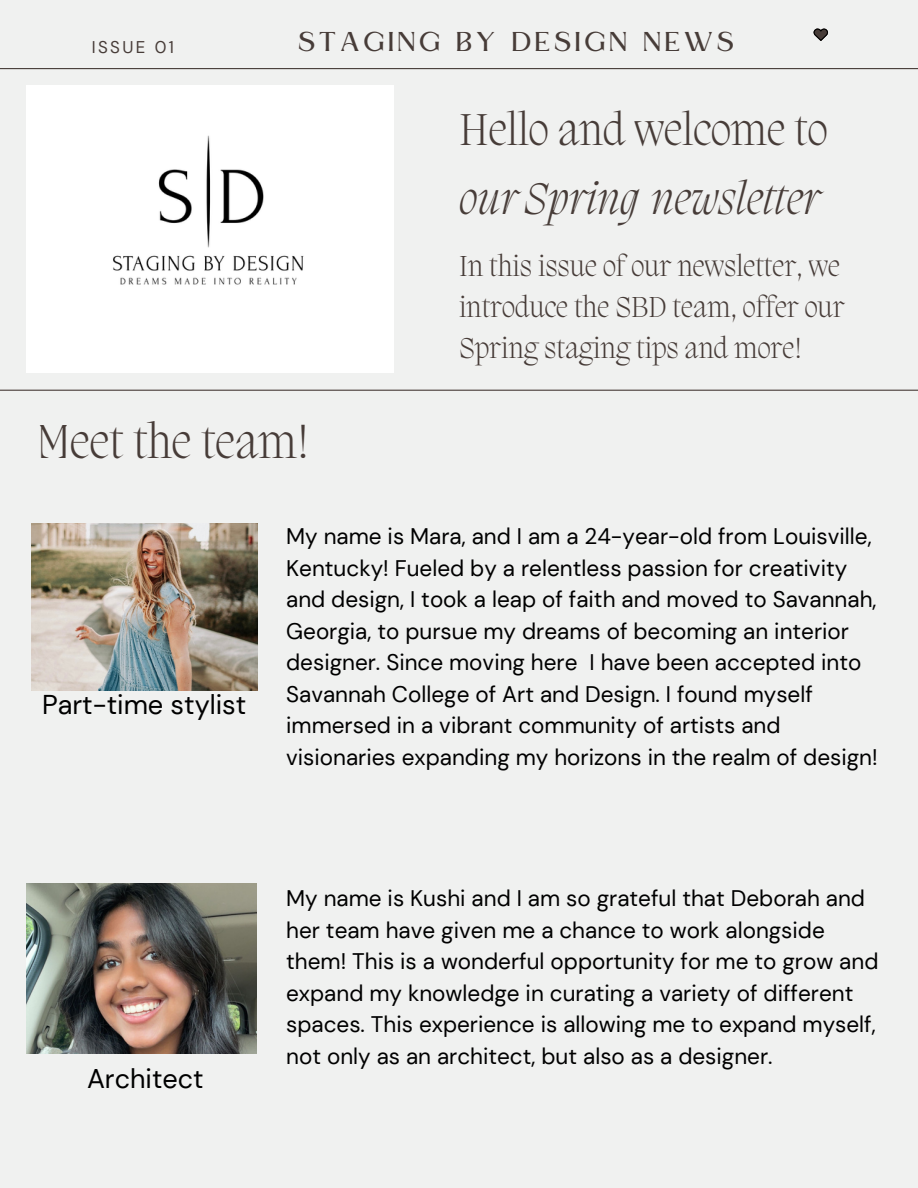
<style>
.page{position:relative;width:918px;height:1188px;background:#f0f1f0}
.page>*{position:absolute;margin:0;border:0;box-sizing:border-box;transform-origin:0 0}
.t1{font:200 48.9px "Migra";color:#473c38}
.t2{font:italic 200 45.75px "Migra";color:#473c38}
.t3{font:200 45.75px "Migra";color:#473c38}
.t4{font:200 29.7px/41px "Migra";color:#473c38}
.t5{font:27.15px "DM Sans";color:#000}
.t6{font:27px "DM Sans";color:#000}
.t7{font:25.35px "Kingred Serif";letter-spacing:.14em;color:#473c38}
.t8{font:22.5px/31.5px "DM Sans";color:#000}
.t9{font:16.95px "DM Sans";letter-spacing:.14em;color:#473c38}
</style>
<div class="page">
<div style="left:26px;top:85px;width:367px;height:287px;background:#fff"></div>
<hr style="left:0;top:68px;width:918px;height:1px;background:#473c38">
<hr style="left:0;top:390px;width:918px;height:1px;background:#473c38">
<svg style="left:814px;top:29px;width:14px;height:12px"></svg>
<img style="left:31px;top:524px;width:226px;height:166px">
<img style="left:26px;top:884px;width:231px;height:170px">
<h1 class="t9" style="left:92px;top:36px;width:84px">ISSUE 01</h1>
<p class="t7" style="left:299px;top:32px;width:438px">STAGING BY DESIGN NEWS</p>
<h3 class="t3" style="left:459px;top:108px;width:370px">Hello and welcome to</h3>
<h1 class="t2" style="left:459px;top:177px;width:362px">our Spring newsletter</h1>
<h2 class="t4" style="left:459px;top:248px;width:387px">In this issue of our newsletter, we introduce the SBD team, offer our<br>Spring staging tips and more!</h2>
<h2 class="t1" style="left:37px;top:418px;width:275px">Meet the team!</h2>
<h2 class="t5" style="left:42px;top:687px;width:206px">Part-time stylist</h2>
<p class="t8" style="left:286px;top:521px;width:593px">My name is Mara, and I am a 24-year-old from Louisville, Kentucky! Fueled by a relentless passion for creativity and design, I took a leap of faith and moved to Savannah, Georgia, to pursue my dreams of becoming an interior designer. Since moving here I have been accepted into Savannah College of Art and Design. I found myself immersed in a vibrant community of artists and visionaries expanding my horizons in the realm of design!</p>
<h4 class="t6" style="left:87px;top:1062px;width:118px">Architect</h4>
<h4 class="t8" style="left:286px;top:883px;width:594px">My name is Kushi and I am so grateful that Deborah and her team have given me a chance to work alongside them! This is a wonderful opportunity for me to grow and expand my knowledge in curating a variety of different spaces. This experience is allowing me to expand myself, not only as an architect, but also as a designer.</h4>
</div>
